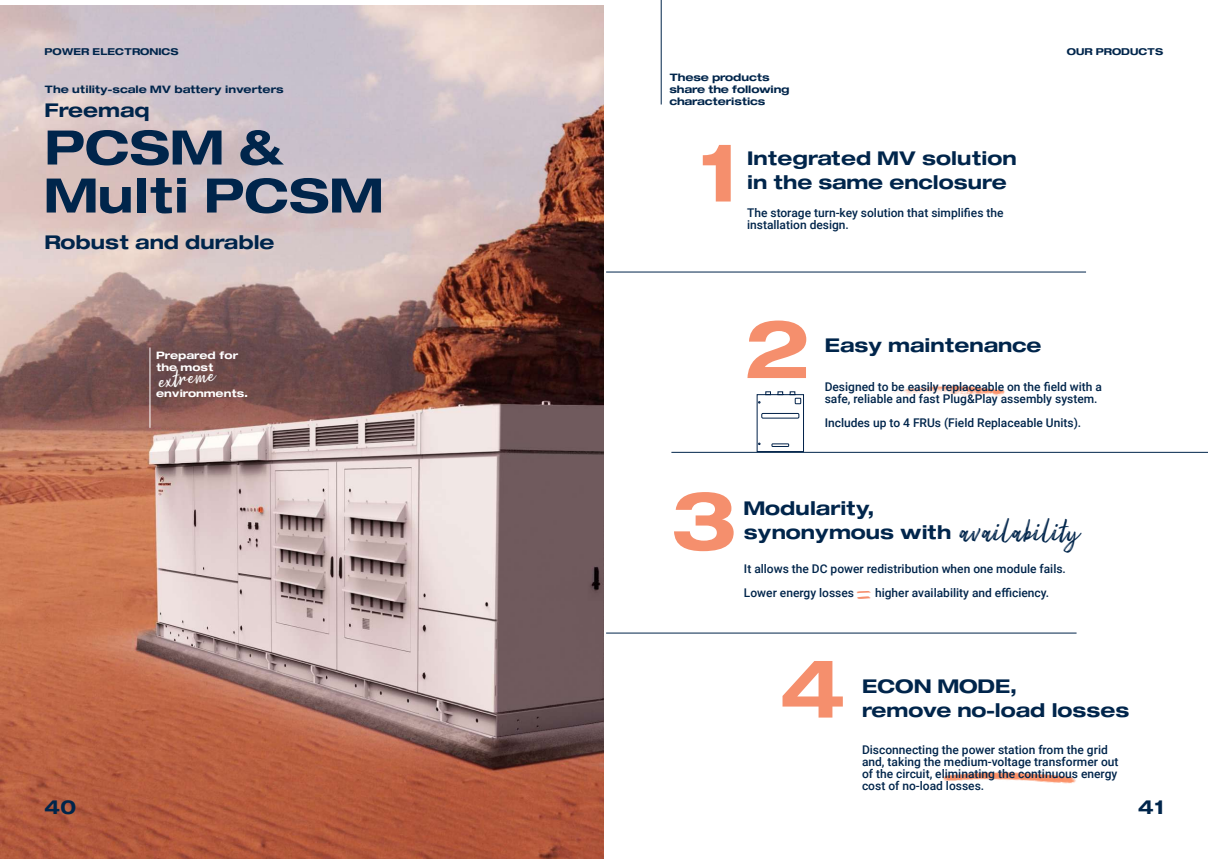
<style>
.page{position:relative;width:1208px;height:859px;background:#fff}
.page>*{position:absolute;margin:0;border:0;box-sizing:border-box;transform-origin:0 0}
.t1{font:100px "FLURO Bold";color:#f58f6d}
.t2{font:60px/48px "FLURO Bold";color:#00254b}
.t3{font:48px "Red Bright Demo";color:#f58f6d}
.t4{font:41px "Red Bright Demo";color:#00254b}
.t5{font:30.4px "Red Bright Demo";color:#fff}
.t6{font:24px/24px "FLURO Bold";color:#00254b}
.t7{font:13px/12px "FLURO Bold";letter-spacing:-.01em;color:#00254b}
.t8{font:13px/12px "FLURO Bold";color:#fff}
.t9{font:500 12px/12px "Roboto";color:#00254b}
.t10{font:12px "FLURO Bold";color:#00254b}
</style>
<div class="page">
<img style="left:0;top:6px;width:604px;height:853px">
<hr style="left:149px;top:347px;width:1px;height:81px;background:#fff">
<hr style="left:660px;top:0;width:1px;height:105px;background:#00254b">
<hr style="left:606px;top:272px;width:480px;height:1px;background:#00254b">
<hr style="left:606px;top:633px;width:470px;height:1px;background:#00254b">
<hr style="left:671px;top:452px;width:537px;height:1px;background:#00254b">
<img style="left:943px;top:772px;width:133px;height:12px">
<img style="left:893px;top:385px;width:112px;height:12px">
<svg style="left:756px;top:391px;width:48px;height:61px"></svg>
<p class="t10" style="left:45px;top:45px;width:136px">POWER ELECTRONICS</p>
<p class="t10" style="left:1066px;top:45px;width:98px">OUR PRODUCTS</p>
<p class="t7" style="left:45px;top:82px;width:240px">The utility-scale MV battery inverters</p>
<h3 class="t6" style="left:45px;top:97px;width:107px">Freemaq</h3>
<h2 class="t2" style="left:45px;top:121px;width:340px">PCSM &amp;<br>Multi PCSM</h2>
<h3 class="t6" style="left:45px;top:229px;width:232px">Robust and durable</h3>
<p class="t8" style="left:156px;top:348px;width:84px">Prepared for the most</p>
<h3 class="t5" style="left:158px;top:369px;width:59px;rotate:-6deg">extreme</h3>
<p class="t8" style="left:156px;top:387px;width:93px">environments.</p>
<p class="t7" style="left:669px;top:70px;width:122px">These products share the following characteristics</p>
<h1 class="t1" style="left:697px;top:120px;width:40px">1</h1>
<h3 class="t6" style="left:747px;top:145px;width:271px">Integrated MV solution in the same enclosure</h3>
<p class="t9" style="left:747px;top:206px;width:258px">The storage turn-key solution that simplifies the installation design.</p>
<h1 class="t1" style="left:744px;top:297px;width:68px">2</h1>
<h3 class="t6" style="left:824px;top:332px;width:218px">Easy maintenance</h3>
<p class="t9" style="left:824px;top:380px;width:279px">Designed to be easily replaceable on the field with a safe, reliable and fast Plug&amp;Play assembly system.</p>
<p class="t9" style="left:824px;top:416px;width:258px">Includes up to 4 FRUs (Field Replaceable Units).</p>
<h1 class="t1" style="left:671px;top:468px;width:66px">3</h1>
<h3 class="t6" style="left:744px;top:495px;width:209px">Modularity, synonymous with</h3>
<h3 class="t4" style="left:960px;top:517px;width:122px">availability</h3>
<p class="t9" style="left:744px;top:556px;width:323px;line-height:24px">It allows the DC power redistribution when one module fails.<br>Lower energy losses</p>
<p class="t9" style="left:875px;top:586px;width:176px">higher availability and efficiency.</p>
<h3 class="t3" style="left:856px;top:574px;width:18px">=</h3>
<h1 class="t1" style="left:780px;top:636px;width:68px">4</h1>
<h3 class="t6" style="left:862px;top:673px;width:269px">ECON MODE,<br>remove no-load losses</h3>
<p class="t9" style="left:862px;top:743px;width:258px">Disconnecting the power station from the grid and, taking the medium-voltage transformer out of the circuit, eliminating the continuous energy cost of no-load losses.</p>
<h3 class="t6" style="left:45px;top:795px;width:33px">40</h3>
<h3 class="t6" style="left:1138px;top:795px;width:27px">41</h3>
</div>
